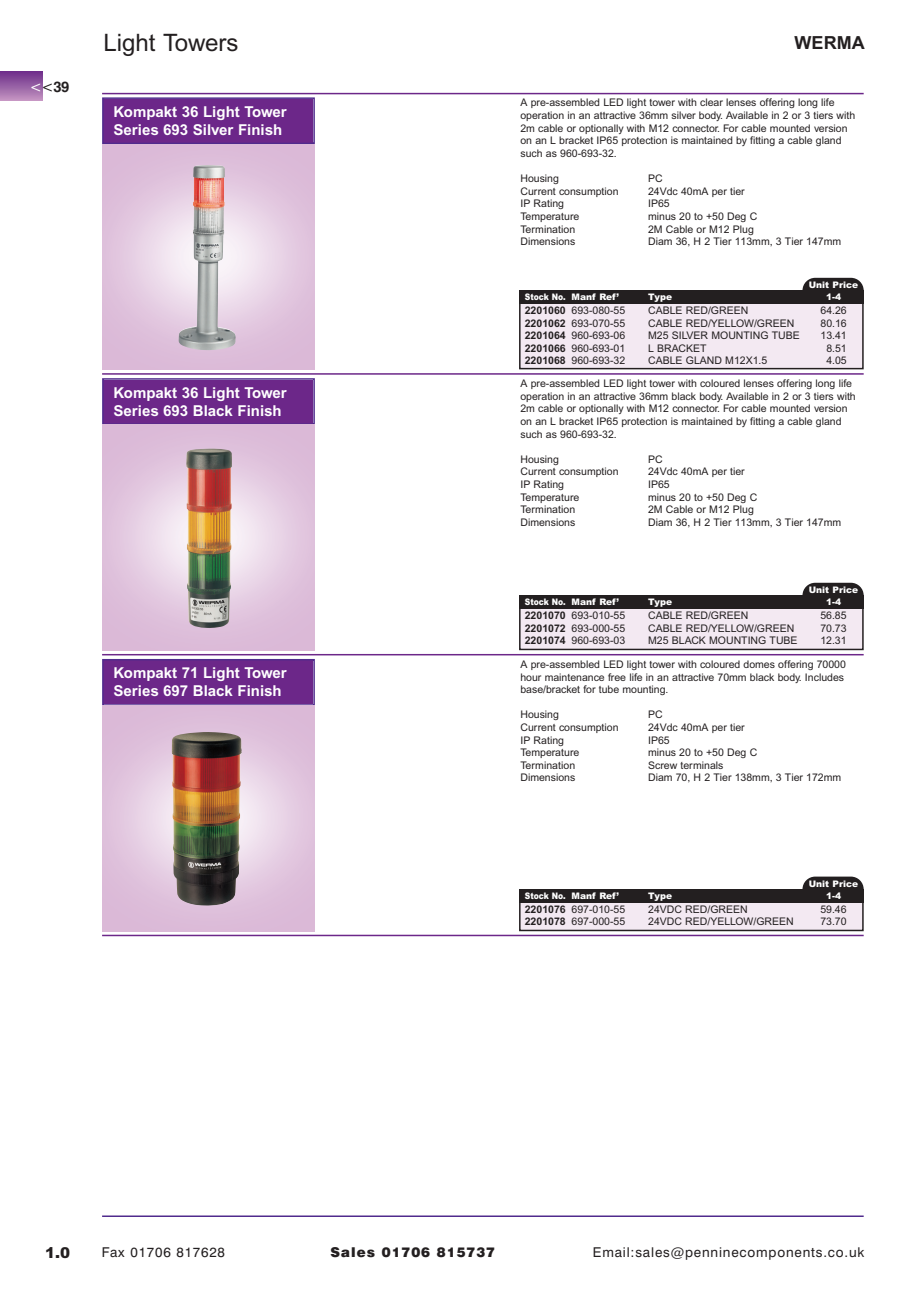
<style>
.page{position:relative;width:919px;height:1289px;background:#fff}
.page>*{position:absolute;margin:0;border:0;box-sizing:border-box;transform-origin:0 0}
.t1{font:24px "Arial";color:#231f20}
.t2{font:700 18px "Arial";color:#231f20}
.t3{font:700 15px/18px "Arial";color:#fff}
.t4{font:900 15px "Arial";color:#231f20}
.t5{font:700 14.7px "Helvetica LT";color:#231f20}
.t6{font:13.5px "Swiss 721 BT";letter-spacing:.06em;color:#231f20}
.t7{font:900 13.5px "Swiss 721 BT";letter-spacing:.07em;color:#231f20}
.t8{font:10.5px/12.6px "Arial";color:#231f20}
.t9{font:900 9px "Arial";color:#fff;scale:.85 1}
.t10{font:900 9px "Arial";color:#fff}
.s1{font-weight:700}
</style>
<div class="page">
<svg style="left:0;top:71px;width:42px;height:29px"></svg>
<hr style="left:102px;top:1215px;width:761px;height:1px;background:#502b8d">
<hr style="left:102px;top:373px;width:761px;height:1px;background:#6c2789">
<hr style="left:102px;top:934px;width:761px;height:2px;background:#6c2789">
<hr style="left:102px;top:654px;width:761px;height:1px;background:#6c2789">
<hr style="left:102px;top:93px;width:761px;height:1px;background:#6c2789">
<div style="left:104px;top:99px;width:209px;height:44px;background:#6c2789"></div>
<div style="left:102px;top:97px;width:213px;height:47px;border:2px solid #502b8d"></div>
<div style="left:104px;top:379px;width:209px;height:44px;background:#6c2789"></div>
<div style="left:102px;top:378px;width:213px;height:47px;border:2px solid #502b8d"></div>
<img style="left:178px;top:165px;width:57px;height:185px">
<img style="left:186px;top:448px;width:46px;height:180px">
<div style="left:104px;top:660px;width:209px;height:44px;background:#6c2789"></div>
<div style="left:102px;top:659px;width:213px;height:46px;border:2px solid #502b8d"></div>
<img style="left:172px;top:732px;width:70px;height:173px">
<div style="left:519px;top:302px;width:343px;height:66px;background:#f3e9f2"></div>
<div style="left:519px;top:301px;width:344px;height:68px;border:2px solid #231f20"></div>
<div style="left:519px;top:290px;width:344px;height:13px;background:#231f20"></div>
<div style="left:802px;top:278px;width:61px;height:25px;background:#231f20;border-radius:13px"></div>
<div style="left:519px;top:606px;width:343px;height:43px;background:#f3e9f2"></div>
<div style="left:519px;top:606px;width:344px;height:44px;border:2px solid #231f20"></div>
<div style="left:519px;top:595px;width:344px;height:13px;background:#231f20"></div>
<div style="left:802px;top:582px;width:61px;height:26px;background:#231f20;border-radius:13px"></div>
<div style="left:519px;top:900px;width:343px;height:30px;background:#f3e9f2"></div>
<div style="left:519px;top:899px;width:344px;height:32px;border:2px solid #231f20"></div>
<div style="left:519px;top:889px;width:344px;height:13px;background:#231f20"></div>
<div style="left:802px;top:876px;width:61px;height:26px;background:#231f20;border-radius:13px"></div>
<svg style="left:32px;top:83px;width:11px;height:9px"></svg>
<h3 class="t5" style="left:54px;top:81px;width:17px">39</h3>
<h1 class="t1" style="left:104px;top:34px;width:136px">Light Towers</h1>
<h2 class="t2" style="left:794px;top:36px;width:71px">WERMA</h2>
<h3 class="t3" style="left:114px;top:104px;width:175px">Kompakt 36 Light Tower<br>Series 693 Silver Finish</h3>
<h3 class="t3" style="left:114px;top:385px;width:175px">Kompakt 36 Light Tower<br>Series 693 Black Finish</h3>
<p class="t8" style="left:520px;top:97px;width:336px">A pre-assembled LED light tower with clear lenses offering long life operation in an attractive 36mm silver body. Available in 2 or 3 tiers with 2m cable or optionally with M12 connector. For cable mounted version on an L bracket IP65 protection is maintained by fitting a cable gland such as 960-693-32.</p>
<p class="t8" style="left:520px;top:173px;width:40px">Housing</p>
<p class="t8" style="left:648px;top:173px;width:16px">PC</p>
<p class="t8" style="left:520px;top:186px;width:100px">Current consumption</p>
<p class="t8" style="left:648px;top:186px;width:98px">24Vdc 40mA per tier</p>
<p class="t8" style="left:520px;top:198px;width:45px">IP Rating</p>
<p class="t8" style="left:648px;top:198px;width:23px">IP65</p>
<p class="t8" style="left:520px;top:211px;width:60px">Temperature</p>
<p class="t8" style="left:648px;top:211px;width:111px">minus 20 to +50 Deg C</p>
<p class="t8" style="left:520px;top:223px;width:56px">Termination</p>
<p class="t8" style="left:648px;top:223px;width:107px">2M Cable or M12 Plug</p>
<p class="t8" style="left:520px;top:236px;width:56px">Dimensions</p>
<p class="t8" style="left:648px;top:236px;width:195px">Diam 36, H 2 Tier 113mm, 3 Tier 147mm</p>
<p class="t10" style="left:808px;top:282px;width:51px">Unit Price</p>
<p class="t9" style="left:524px;top:294px;width:112px">Stock No. Manf Ref’</p>
<p class="t10" style="left:648px;top:294px;width:25px">Type</p>
<p class="t10" style="left:825px;top:294px;width:17px">1-4</p>
<p class="t8" style="left:524px;top:305px;width:102px"><span class="s1">2201060</span> 693-080-55</p>
<p class="t8" style="left:648px;top:305px;width:102px">CABLE RED/GREEN</p>
<p class="t8" style="left:820px;top:305px;width:28px">64.26</p>
<p class="t8" style="left:524px;top:317px;width:102px"><span class="s1">2201062</span> 693-070-55</p>
<p class="t8" style="left:648px;top:317px;width:147px">CABLE RED/YELLOW/GREEN</p>
<p class="t8" style="left:820px;top:317px;width:28px">80.16</p>
<p class="t8" style="left:524px;top:330px;width:102px"><span class="s1">2201064</span> 960-693-06</p>
<p class="t8" style="left:648px;top:330px;width:153px">M25 SILVER MOUNTING TUBE</p>
<p class="t8" style="left:820px;top:330px;width:28px">13.41</p>
<p class="t8" style="left:524px;top:343px;width:102px"><span class="s1">2201066</span> 960-693-01</p>
<p class="t8" style="left:648px;top:343px;width:60px">L BRACKET</p>
<p class="t8" style="left:826px;top:343px;width:22px">8.51</p>
<p class="t8" style="left:524px;top:355px;width:102px"><span class="s1">2201068</span> 960-693-32</p>
<p class="t8" style="left:648px;top:355px;width:121px">CABLE GLAND M12X1.5</p>
<p class="t8" style="left:826px;top:355px;width:22px">4.05</p>
<p class="t8" style="left:520px;top:378px;width:337px">A pre-assembled LED light tower with coloured lenses offering long life operation in an attractive 36mm black body. Available in 2 or 3 tiers with 2m cable or optionally with M12 connector. For cable mounted version on an L bracket IP65 protection is maintained by fitting a cable gland such as 960-693-32.</p>
<p class="t8" style="left:520px;top:454px;width:40px">Housing</p>
<p class="t8" style="left:648px;top:454px;width:16px">PC</p>
<p class="t8" style="left:520px;top:466px;width:100px">Current consumption</p>
<p class="t8" style="left:648px;top:466px;width:98px">24Vdc 40mA per tier</p>
<p class="t8" style="left:520px;top:479px;width:45px">IP Rating</p>
<p class="t8" style="left:648px;top:479px;width:23px">IP65</p>
<p class="t8" style="left:520px;top:491px;width:60px">Temperature</p>
<p class="t8" style="left:648px;top:491px;width:111px">minus 20 to +50 Deg C</p>
<p class="t8" style="left:520px;top:504px;width:56px">Termination</p>
<p class="t8" style="left:648px;top:504px;width:107px">2M Cable or M12 Plug</p>
<p class="t8" style="left:520px;top:517px;width:56px">Dimensions</p>
<p class="t8" style="left:648px;top:517px;width:195px">Diam 36, H 2 Tier 113mm, 3 Tier 147mm</p>
<p class="t10" style="left:808px;top:587px;width:51px">Unit Price</p>
<p class="t9" style="left:524px;top:598px;width:112px">Stock No. Manf Ref’</p>
<p class="t10" style="left:648px;top:598px;width:25px">Type</p>
<p class="t10" style="left:825px;top:598px;width:17px">1-4</p>
<p class="t8" style="left:524px;top:610px;width:102px"><span class="s1">2201070</span> 693-010-55</p>
<p class="t8" style="left:648px;top:610px;width:102px">CABLE RED/GREEN</p>
<p class="t8" style="left:820px;top:610px;width:28px">56.85</p>
<p class="t8" style="left:524px;top:622px;width:102px"><span class="s1">2201072</span> 693-000-55</p>
<p class="t8" style="left:648px;top:622px;width:147px">CABLE RED/YELLOW/GREEN</p>
<p class="t8" style="left:820px;top:622px;width:28px">70.73</p>
<p class="t8" style="left:524px;top:635px;width:102px"><span class="s1">2201074</span> 960-693-03</p>
<p class="t8" style="left:648px;top:635px;width:151px">M25 BLACK MOUNTING TUBE</p>
<p class="t8" style="left:820px;top:635px;width:28px">12.31</p>
<h3 class="t3" style="left:114px;top:665px;width:175px">Kompakt 71 Light Tower<br>Series 697 Black Finish</h3>
<p class="t8" style="left:520px;top:659px;width:327px">A pre-assembled LED light tower with coloured domes offering 70000 hour maintenance free life in an attractive 70mm black body. Includes base/bracket for tube mounting.</p>
<p class="t8" style="left:520px;top:709px;width:40px">Housing</p>
<p class="t8" style="left:648px;top:709px;width:16px">PC</p>
<p class="t8" style="left:520px;top:722px;width:100px">Current consumption</p>
<p class="t8" style="left:648px;top:722px;width:98px">24Vdc 40mA per tier</p>
<p class="t8" style="left:520px;top:734px;width:45px">IP Rating</p>
<p class="t8" style="left:648px;top:734px;width:23px">IP65</p>
<p class="t8" style="left:520px;top:747px;width:60px">Temperature</p>
<p class="t8" style="left:648px;top:747px;width:111px">minus 20 to +50 Deg C</p>
<p class="t8" style="left:520px;top:759px;width:56px">Termination</p>
<p class="t8" style="left:648px;top:759px;width:77px">Screw terminals</p>
<p class="t8" style="left:520px;top:772px;width:56px">Dimensions</p>
<p class="t8" style="left:648px;top:772px;width:195px">Diam 70, H 2 Tier 138mm, 3 Tier 172mm</p>
<p class="t10" style="left:808px;top:880px;width:51px">Unit Price</p>
<p class="t9" style="left:524px;top:892px;width:112px">Stock No. Manf Ref’</p>
<p class="t10" style="left:648px;top:892px;width:25px">Type</p>
<p class="t10" style="left:825px;top:892px;width:17px">1-4</p>
<p class="t8" style="left:524px;top:903px;width:102px"><span class="s1">2201076</span> 697-010-55</p>
<p class="t8" style="left:648px;top:903px;width:101px">24VDC RED/GREEN</p>
<p class="t8" style="left:820px;top:903px;width:28px">59.46</p>
<p class="t8" style="left:524px;top:916px;width:102px"><span class="s1">2201078</span> 697-000-55</p>
<p class="t8" style="left:648px;top:916px;width:147px">24VDC RED/YELLOW/GREEN</p>
<p class="t8" style="left:820px;top:916px;width:28px">73.70</p>
<h3 class="t4" style="left:45px;top:1247px;width:26px">1.0</h3>
<p class="t6" style="left:102px;top:1246px;width:125px">Fax 01706 817628</p>
<p class="t7" style="left:330px;top:1246px;width:166px">Sales 01706 815737</p>
<p class="t6" style="left:593px;top:1246px;width:273px">Email:sales@penninecomponents.co.uk</p>
</div>
